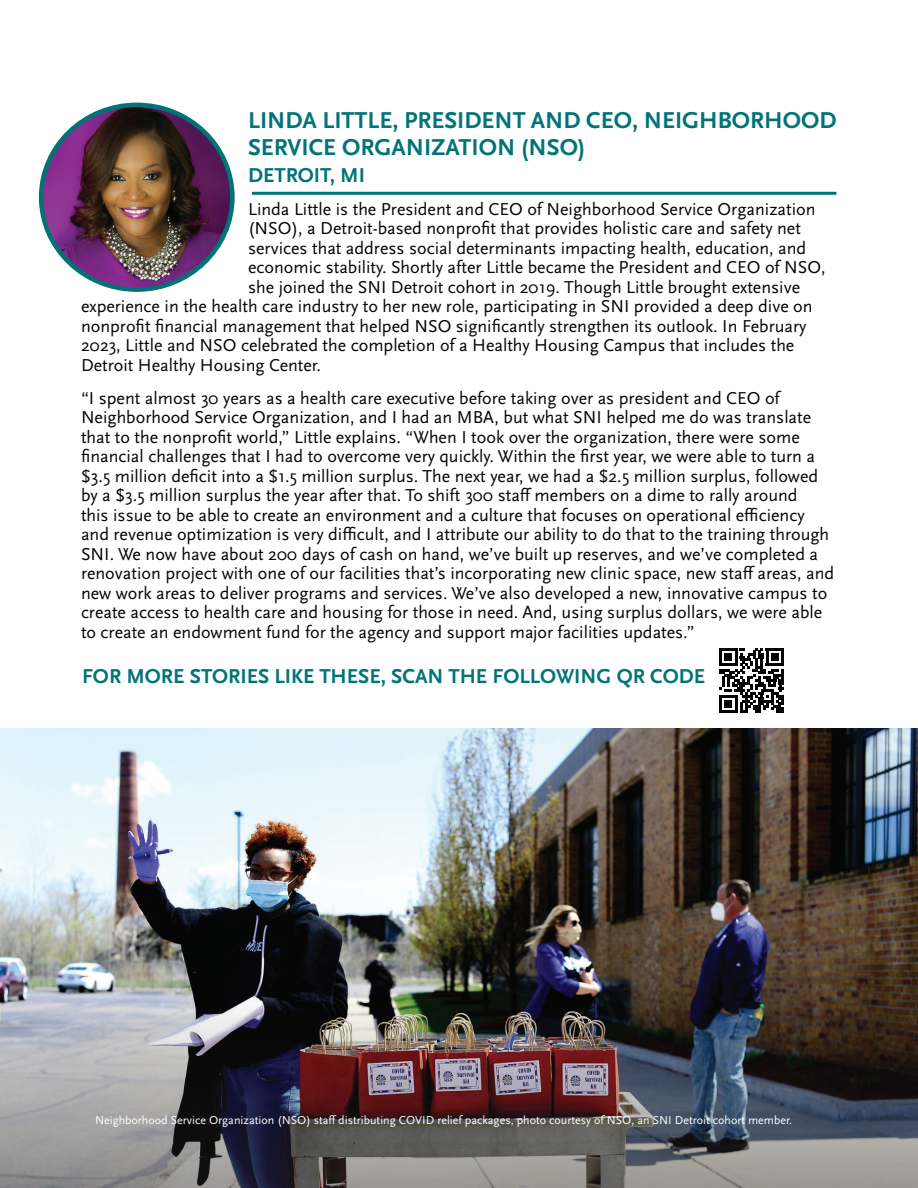
<style>
.page{position:relative;width:918px;height:1188px;background:#fff}
.page>*{position:absolute;margin:0;border:0;box-sizing:border-box;transform-origin:0 0}
.t1{font:700 24px/27px "Scala Sans Pro";color:#027377}
.t2{font:700 21px "Scala Sans Pro";color:#027377}
.t3{font:18px/19.5px "Scala Sans Pro";color:#040503}
.t4{font:12px "Scala Sans Pro";color:#fff}
</style>
<div class="page">
<img style="left:1px;top:729px;width:917px;height:263px">
<img style="left:41px;top:105px;width:189px;height:185px">
<div style="left:39px;top:103px;width:196px;height:189px;border:4px solid #007377;border-radius:50%"></div>
<img style="left:1px;top:992px;width:917px;height:196px">
<hr style="left:252px;top:192px;width:584px;height:3px;background:#007377">
<svg style="left:719px;top:648px;width:65px;height:65px"></svg>
<hr style="left:719px;top:710px;width:18px;height:3px;background:#000">
<div style="left:724px;top:700px;width:8px;height:8px;background:#000"></div>
<p class="t1" style="left:248px;top:107px;width:590px">LINDA LITTLE, PRESIDENT AND CEO, NEIGHBORHOOD<br>SERVICE ORGANIZATION (NSO)</p>
<p class="t2" style="left:248px;top:163px;width:118px">DETROIT, MI</p>
<p class="t3" style="left:248px;top:199px;width:569px">Linda Little is the President and CEO of Neighborhood Service Organization</p>
<p class="t3" style="left:248px;top:219px;width:554px">(NSO), a Detroit-based nonprofit that provides holistic care and safety net</p>
<p class="t3" style="left:248px;top:238px;width:560px">services that address social determinants impacting health, education, and</p>
<p class="t3" style="left:248px;top:258px;width:579px">economic stability. Shortly after Little became the President and CEO of NSO,</p>
<p class="t3" style="left:248px;top:277px;width:554px">she joined the SNI Detroit cohort in 2019. Though Little brought extensive</p>
<p class="t3" style="left:81px;top:297px;width:733px">experience in the health care industry to her new role, participating in SNI provided a deep dive on</p>
<p class="t3" style="left:81px;top:316px;width:727px">nonprofit financial management that helped NSO significantly strengthen its outlook. In February</p>
<p class="t3" style="left:81px;top:336px;width:715px">2023, Little and NSO celebrated the completion of a Healthy Housing Campus that includes the</p>
<p class="t3" style="left:81px;top:355px;width:242px">Detroit Healthy Housing Center.</p>
<p class="t3" style="left:81px;top:388px;width:755px">“I spent almost 30 years as a health care executive before taking over as president and CEO of Neighborhood Service Organization, and I had an MBA, but what SNI helped me do was translate that to the nonprofit world,” Little explains. “When I took over the organization, there were some financial challenges that I had to overcome very quickly. Within the first year, we were able to turn a $3.5 million deficit into a $1.5 million surplus. The next year, we had a $2.5 million surplus, followed by a $3.5 million surplus the year after that. To shift 300 staff members on a dime to rally around<br>this issue to be able to create an environment and a culture that focuses on operational efficiency and revenue optimization is very difficult, and I attribute our ability to do that to the training through SNI. We now have about 200 days of cash on hand, we’ve built up reserves, and we’ve completed a renovation project with one of our facilities that’s incorporating new clinic space, new staff areas, and new work areas to deliver programs and services. We’ve also developed a new, innovative campus to create access to health care and housing for those in need. And, using surplus dollars, we were able to create an endowment fund for the agency and support major facilities updates.”</p>
<p class="t2" style="left:82px;top:664px;width:625px">FOR MORE STORIES LIKE THESE, SCAN THE FOLLOWING QR CODE</p>
<p class="t4" style="left:95px;top:1113px;width:699px">Neighborhood Service Organization (NSO) staff distributing COVID relief packages, photo courtesy of NSO, an SNI Detroit cohort member.</p>
</div>
